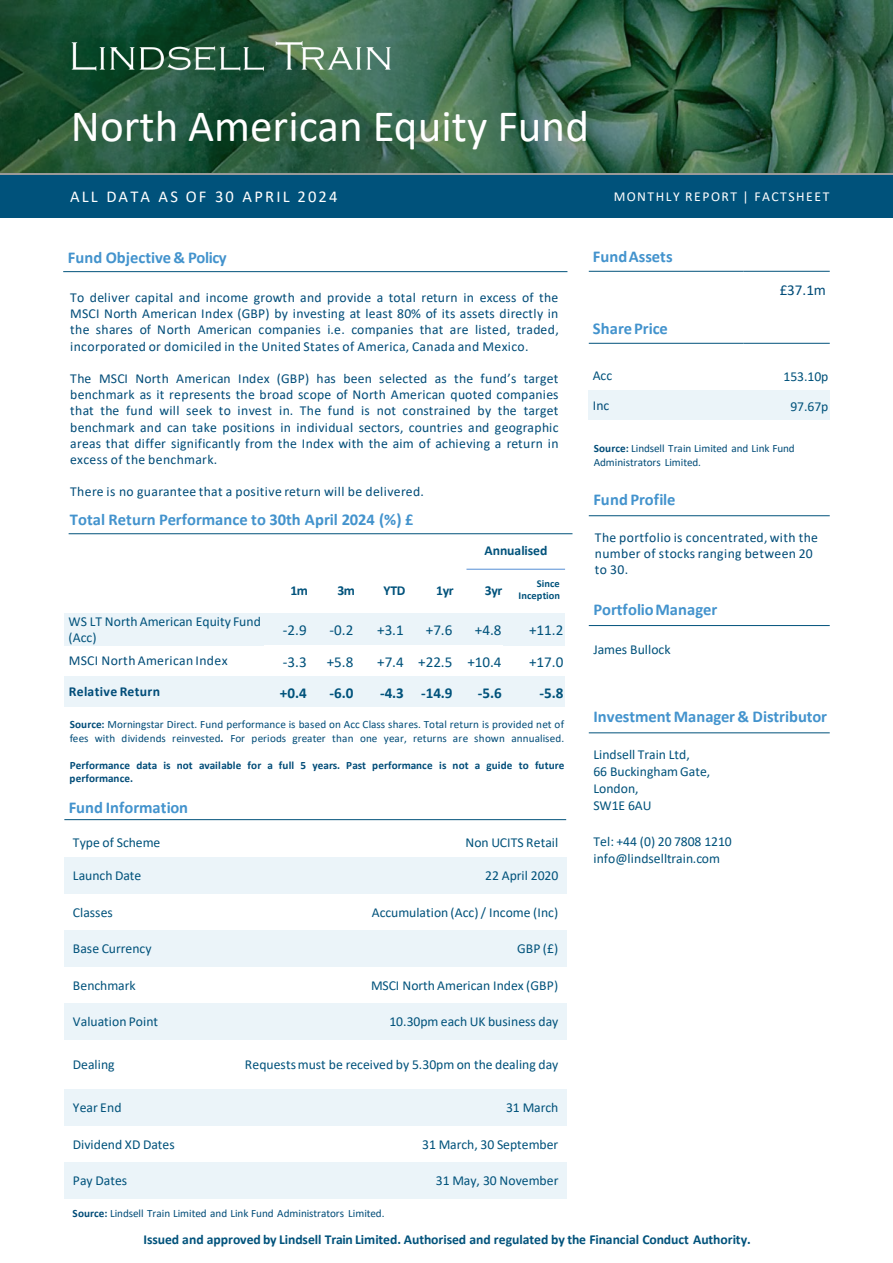
<style>
.page{position:relative;width:893px;height:1263px;background:#fff}
.page>*{position:absolute;margin:0;border:0;box-sizing:border-box;transform-origin:0 0}
.t1{font:45px "Calibri";color:#fff}
.t2{font:700 16.5px "Calibri";color:#4393cd}
.t3{font:16.5px "Calibri";letter-spacing:.125em;color:#fff}
.t4{font:15.15px "Calibri";letter-spacing:-.005em;color:#00527b}
.t5{font:700 15.15px "Calibri";color:#00527b}
.t6{font:15.15px "Calibri";color:#004c78}
.t7{font:13.65px/16.2px "Calibri";letter-spacing:.03em;color:#004c78;text-align:justify}
.t8{font:13.65px/16.2px "Calibri";color:#00527b}
.t9{font:700 13.65px "Calibri";letter-spacing:-.01em;color:#00527b}
.t10{font:13.65px "Calibri";letter-spacing:.115em;color:#fff}
.t11{font:700 13.65px "Calibri";letter-spacing:.02em;color:#004c78}
.t12{font:11.1px/14.1px "Calibri";letter-spacing:-.005em;color:#004c78}
.t13{font:700 11.1px/13.4px "Calibri";letter-spacing:.01em;color:#004c78}
.t14{font:700 10.5px "Calibri";letter-spacing:.01em;color:#00527b}
.s1{font-weight:700}
</style>
<div class="page">
<div style="left:0;top:0;width:892px;height:175px;background:#0d0d0d;opacity:.42"></div>
<div style="left:0;top:175px;width:892px;height:42px;background:#00527b"></div>
<img style="left:63px;top:36px;width:336px;height:42px">
<hr style="left:588px;top:271px;width:155px;height:1px;background:#00527b">
<hr style="left:743px;top:271px;width:86px;height:1px;background:#00527b">
<hr style="left:588px;top:625px;width:241px;height:1px;background:#00527b">
<div style="left:64px;top:858px;width:152px;height:36px;background:#ebf4f9"></div>
<div style="left:216px;top:858px;width:350px;height:36px;background:#ebf4f9"></div>
<div style="left:64px;top:931px;width:152px;height:36px;background:#ebf4f9"></div>
<div style="left:216px;top:931px;width:350px;height:36px;background:#ebf4f9"></div>
<div style="left:64px;top:1003px;width:152px;height:37px;background:#ebf4f9"></div>
<div style="left:216px;top:1003px;width:350px;height:37px;background:#ebf4f9"></div>
<div style="left:64px;top:1090px;width:152px;height:36px;background:#ebf4f9"></div>
<div style="left:216px;top:1090px;width:350px;height:36px;background:#ebf4f9"></div>
<div style="left:64px;top:1163px;width:152px;height:36px;background:#ebf4f9"></div>
<div style="left:216px;top:1163px;width:350px;height:36px;background:#ebf4f9"></div>
<hr style="left:64px;top:819px;width:502px;height:1px;background:#00527b">
<hr style="left:63px;top:271px;width:504px;height:1px;background:#00527b">
<hr style="left:588px;top:343px;width:155px;height:1px;background:#00527b">
<hr style="left:743px;top:343px;width:86px;height:1px;background:#00527b">
<hr style="left:588px;top:515px;width:241px;height:1px;background:#00527b">
<hr style="left:588px;top:733px;width:241px;height:1px;background:#00527b">
<div style="left:588px;top:390px;width:155px;height:30px;background:#ebf4f9"></div>
<div style="left:743px;top:390px;width:86px;height:30px;background:#ebf4f9"></div>
<div style="left:64px;top:613px;width:201px;height:32px;background:#ebf4f9"></div>
<div style="left:265px;top:613px;width:43px;height:32px;background:#ebf4f9"></div>
<div style="left:308px;top:613px;width:47px;height:32px;background:#ebf4f9"></div>
<div style="left:355px;top:613px;width:50px;height:32px;background:#ebf4f9"></div>
<div style="left:405px;top:613px;width:48px;height:32px;background:#ebf4f9"></div>
<div style="left:453px;top:613px;width:49px;height:32px;background:#ebf4f9"></div>
<div style="left:502px;top:613px;width:62px;height:32px;background:#ebf4f9"></div>
<div style="left:64px;top:676px;width:201px;height:31px;background:#ebf4f9"></div>
<div style="left:265px;top:676px;width:43px;height:31px;background:#ebf4f9"></div>
<div style="left:308px;top:676px;width:47px;height:31px;background:#ebf4f9"></div>
<div style="left:355px;top:676px;width:50px;height:31px;background:#ebf4f9"></div>
<div style="left:405px;top:676px;width:48px;height:31px;background:#ebf4f9"></div>
<div style="left:453px;top:676px;width:49px;height:31px;background:#ebf4f9"></div>
<div style="left:502px;top:676px;width:62px;height:31px;background:#ebf4f9"></div>
<hr style="left:466px;top:569px;width:99px;height:1px;background:#558ed5">
<hr style="left:69px;top:533px;width:503px;height:1px;background:#00527b">
<p class="t1" style="left:71px;top:95px;width:519px">North American Equity Fund</p>
<p class="t3" style="left:70px;top:185px;width:269px">ALL DATA AS OF 30 APRIL 2024</p>
<p class="t10" style="left:613px;top:187px;width:217px">MONTHLY REPORT | FACTSHEET</p>
<p class="t2" style="left:68px;top:246px;width:160px">Fund Objective &amp; Policy</p>
<p class="t7" style="left:70px;top:289px;width:490px">To deliver capital and income growth and provide a total return in excess of the MSCI North American Index (GBP) by investing at least 80% of its assets directly in the shares of North American companies i.e. companies that are listed, traded, incorporated or domiciled in the United States of America, Canada and Mexico.</p>
<p class="t7" style="left:70px;top:370px;width:490px">The MSCI North American Index (GBP) has been selected as the fund’s target benchmark as it represents the broad scope of North American quoted companies that the fund will seek to invest in. The fund is not constrained by the target benchmark and can take positions in individual sectors, countries and geographic areas that differ significantly from the Index with the aim of achieving a return in excess of the benchmark.</p>
<p class="t7" style="left:70px;top:483px;width:355px">There is no guarantee that a positive return will be delivered.</p>
<p class="t2" style="left:70px;top:508px;width:345px">Total Return Performance to 30th April 2024 (%) £</p>
<p class="t9" style="left:484px;top:541px;width:64px">Annualised</p>
<p class="t9" style="left:290px;top:581px;width:19px">1m</p>
<p class="t9" style="left:337px;top:581px;width:19px">3m</p>
<p class="t9" style="left:383px;top:581px;width:23px">YTD</p>
<p class="t9" style="left:436px;top:581px;width:19px">1yr</p>
<p class="t9" style="left:485px;top:581px;width:19px">3yr</p>
<p class="t14" style="left:537px;top:576px;width:24px">Since</p>
<p class="t14" style="left:518px;top:588px;width:43px">Inception</p>
<p class="t8" style="left:69px;top:613px;width:194px">WS LT North American Equity Fund (Acc)</p>
<p class="t4" style="left:283px;top:619px;width:25px">-2.9</p>
<p class="t4" style="left:329px;top:619px;width:25px">-0.2</p>
<p class="t4" style="left:377px;top:619px;width:28px">+3.1</p>
<p class="t4" style="left:426px;top:619px;width:28px">+7.6</p>
<p class="t4" style="left:475px;top:619px;width:28px">+4.8</p>
<p class="t4" style="left:529px;top:619px;width:36px">+11.2</p>
<p class="t7" style="left:69px;top:652px;width:160px">MSCI North American Index</p>
<p class="t4" style="left:283px;top:651px;width:25px">-3.3</p>
<p class="t4" style="left:326px;top:651px;width:28px">+5.8</p>
<p class="t4" style="left:377px;top:651px;width:28px">+7.4</p>
<p class="t4" style="left:418px;top:651px;width:36px">+22.5</p>
<p class="t4" style="left:467px;top:651px;width:36px">+10.4</p>
<p class="t4" style="left:529px;top:651px;width:36px">+17.0</p>
<p class="t11" style="left:69px;top:682px;width:93px">Relative Return</p>
<p class="t5" style="left:280px;top:682px;width:28px">+0.4</p>
<p class="t5" style="left:329px;top:682px;width:25px">-6.0</p>
<p class="t5" style="left:380px;top:682px;width:25px">-4.3</p>
<p class="t5" style="left:421px;top:682px;width:33px">-14.9</p>
<p class="t5" style="left:478px;top:682px;width:25px">-5.6</p>
<p class="t5" style="left:539px;top:682px;width:25px">-5.8</p>
<p class="t12" style="left:70px;top:717px;width:496px;line-height:13.6px"><span class="s1">Source:</span> Morningstar Direct. Fund performance is based on Acc Class shares. Total return is provided net of fees with dividends reinvested<span class="s1">.</span> For periods greater than one year, returns are shown annualised.</p>
<p class="t13" style="left:70px;top:758px;width:496px">Performance data is not available for a full 5 years. Past performance is not a guide to future performance.</p>
<p class="t2" style="left:69px;top:795px;width:121px">Fund Information</p>
<p class="t8" style="left:73px;top:834px;width:89px">Type of Scheme</p>
<p class="t8" style="left:465px;top:834px;width:94px">Non UCITS Retail</p>
<p class="t8" style="left:73px;top:867px;width:70px">Launch Date</p>
<p class="t8" style="left:485px;top:867px;width:75px">22 April 2020</p>
<p class="t8" style="left:73px;top:904px;width:41px">Classes</p>
<p class="t8" style="left:372px;top:904px;width:188px">Accumulation (Acc) / Income (Inc)</p>
<p class="t8" style="left:73px;top:940px;width:80px">Base Currency</p>
<p class="t8" style="left:517px;top:940px;width:42px">GBP (£)</p>
<p class="t8" style="left:73px;top:977px;width:64px">Benchmark</p>
<p class="t8" style="left:371px;top:977px;width:189px">MSCI North American Index (GBP)</p>
<p class="t8" style="left:73px;top:1013px;width:87px">Valuation Point</p>
<p class="t8" style="left:389px;top:1013px;width:170px">10.30pm each UK business day</p>
<p class="t8" style="left:73px;top:1056px;width:43px">Dealing</p>
<p class="t8" style="left:245px;top:1056px;width:315px">Requests must be received by 5.30pm on the dealing day</p>
<p class="t8" style="left:73px;top:1099px;width:50px">Year End</p>
<p class="t8" style="left:506px;top:1099px;width:54px">31 March</p>
<p class="t8" style="left:73px;top:1136px;width:103px">Dividend XD Dates</p>
<p class="t8" style="left:422px;top:1136px;width:138px">31 March, 30 September</p>
<p class="t8" style="left:73px;top:1172px;width:56px">Pay Dates</p>
<p class="t8" style="left:436px;top:1172px;width:124px">31 May, 30 November</p>
<p class="t12" style="left:73px;top:1206px;width:313px"><span class="s1">Source:</span> Lindsell Train Limited and Link Fund Administrators Limited.</p>
<p class="t2" style="left:593px;top:245px;width:81px">FundAssets</p>
<p class="t2" style="left:593px;top:317px;width:76px">SharePrice</p>
<p class="t6" style="left:779px;top:279px;width:48px">£37.1m</p>
<p class="t8" style="left:592px;top:367px;width:21px">Acc</p>
<p class="t8" style="left:783px;top:368px;width:46px">153.10p</p>
<p class="t7" style="left:592px;top:397px;width:18px">Inc</p>
<p class="t8" style="left:790px;top:398px;width:40px">97.67p</p>
<p class="t12" style="left:593px;top:441px;width:202px"><span class="s1">Source:</span> Lindsell Train Limited and Link Fund<br>Administrators Limited.</p>
<p class="t2" style="left:593px;top:488px;width:84px">Fund Profile</p>
<p class="t7" style="left:594px;top:528px;width:225px;text-align:left">The portfolio is concentrated, with the number of stocks ranging between 20 to 30.</p>
<p class="t2" style="left:593px;top:597px;width:125px">PortfolioManager</p>
<p class="t8" style="left:593px;top:641px;width:79px">James Bullock</p>
<p class="t2" style="left:593px;top:705px;width:235px">Investment Manager &amp; Distributor</p>
<p class="t8" style="left:593px;top:746px;width:98px">Lindsell Train Ltd,</p>
<p class="t8" style="left:593px;top:763px;width:118px">66 Buckingham Gate,<br>London,</p>
<p class="t8" style="left:593px;top:797px;width:60px">SW1E 6AU</p>
<p class="t8" style="left:593px;top:833px;width:140px">Tel: +44 (0) 20 7808 1210</p>
<p class="t8" style="left:593px;top:850px;width:128px">info@lindselltrain.com</p>
<p class="t9" style="left:143px;top:1229px;width:609px">Issued and approved by Lindsell Train Limited. Authorised and regulated by the Financial Conduct Authority.</p>
</div>
